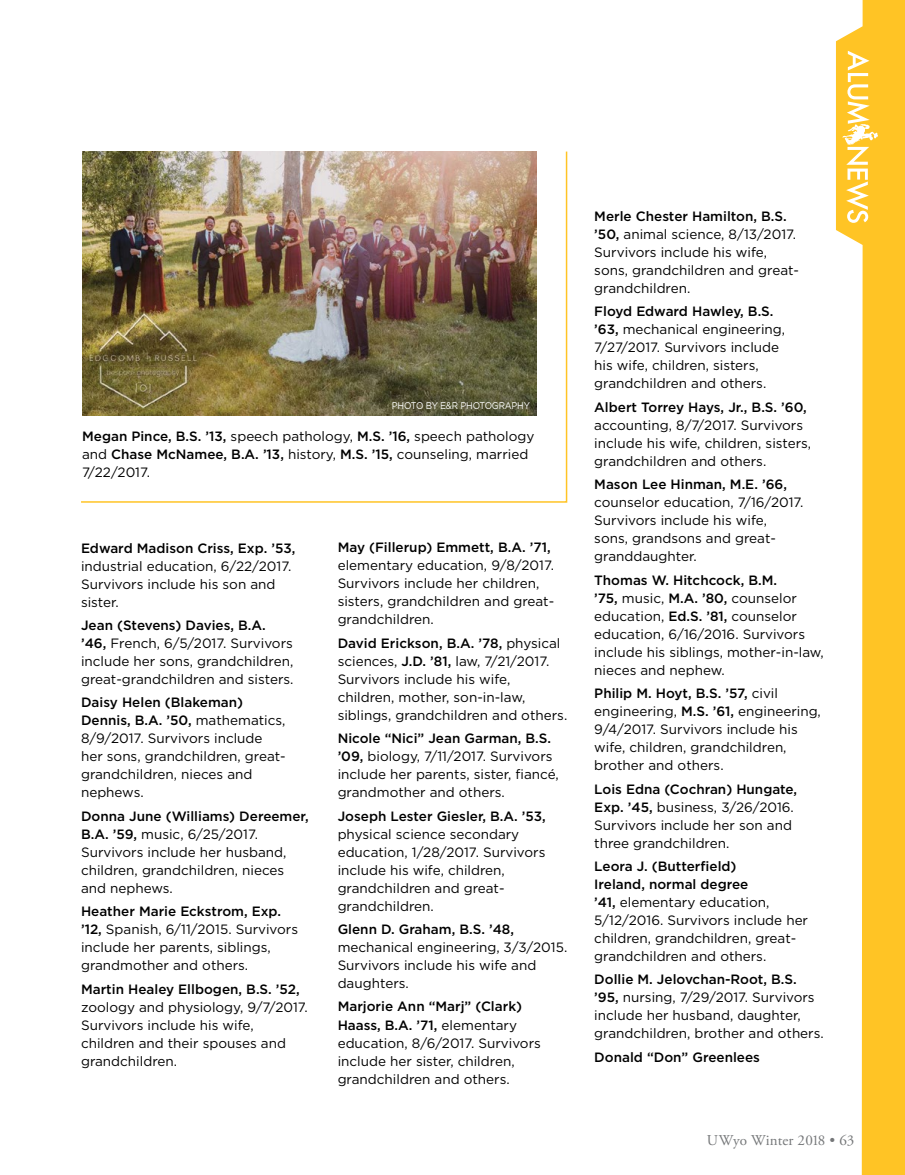
<style>
.page{position:relative;width:905px;height:1175px;background:#fff}
.page>*{position:absolute;margin:0;border:0;box-sizing:border-box;transform-origin:0 0}
.t1{font:15px "Adobe Garamond Pro";letter-spacing:.005em;color:#757779}
.t2{font:13.5px/18px "Gotham";color:#000}
.t3{font:500 13.5px "Gotham";color:#000}
.t4{font:9.75px "Gotham";letter-spacing:-.02em;color:#fff;scale:.9 1}
.s1{font-weight:500}
</style>
<div class="page">
<img style="left:81px;top:151px;width:487px;height:352px">
<svg style="left:836px;top:0;width:68px;height:1174px;fill:#ffc425"></svg>
<svg style="left:842px;top:51px;width:36px;height:172px"></svg>
<p class="t4" style="left:392px;top:399px;width:155px">PHOTO BY E&amp;R PHOTOGRAPHY</p>
<p class="t2" style="left:82px;top:426px;width:454px"><span class="s1">Megan Pince, B.S. ’13,</span> speech pathology, <span class="s1">M.S. ’16,</span> speech pathology and <span class="s1">Chase McNamee, B.A. ’13,</span> history, <span class="s1">M.S. ’15,</span> counseling, married<br>7/22/2017.</p>
<p class="t3" style="left:81px;top:539px;width:216px">Edward Madison Criss, Exp. ’53,</p>
<p class="t2" style="left:81px;top:556px;width:212px">industrial education, 6/22/2017.<br>Survivors include his son and sister.</p>
<p class="t2" style="left:81px;top:616px;width:214px"><span class="s1">Jean (Stevens) Davies, B.A. ’46,</span> French, 6/5/2017. Survivors include her sons, grandchildren, great-grandchildren and sisters.</p>
<p class="t2" style="left:81px;top:693px;width:206px"><span class="s1">Daisy Helen (Blakeman)<br>Dennis, B.A. ’50,</span> mathematics,<br>8/9/2017. Survivors include her sons, grandchildren, great&shy;grandchildren, nieces and nephews.</p>
<p class="t2" style="left:81px;top:806px;width:229px"><span class="s1">Donna June (Williams) Dereemer,<br>B.A. ’59,</span> music, 6/25/2017.<br>Survivors include her husband, children, grandchildren, nieces and nephews.</p>
<p class="t2" style="left:81px;top:902px;width:218px"><span class="s1">Heather Marie Eckstrom, Exp. ’12,</span> Spanish, 6/11/2015. Survivors include her parents, siblings, grandmother and others.</p>
<p class="t3" style="left:81px;top:980px;width:220px">Martin Healey Ellbogen, B.S. ’52,</p>
<p class="t2" style="left:81px;top:997px;width:228px">zoology and physiology, 9/7/2017.<br>Survivors include his wife, children and their spouses and grandchildren.</p>
<p class="t3" style="left:338px;top:539px;width:214px">May (Fillerup) Emmett, B.A. ’71,</p>
<p class="t2" style="left:338px;top:556px;width:218px">elementary education, 9/8/2017.<br>Survivors include her children, sisters, grandchildren and great&shy;grandchildren.</p>
<p class="t2" style="left:338px;top:633px;width:231px"><span class="s1">David Erickson, B.A. ’78,</span> physical sciences, <span class="s1">J.D. ’81,</span> law, 7/21/2017.<br>Survivors include his wife, children, mother, son-in-law, siblings, grandchildren and others.</p>
<p class="t2" style="left:338px;top:729px;width:223px"><span class="s1">Nicole “Nici” Jean Garman, B.S. ’09,</span> biology, 7/11/2017. Survivors include her parents, sister, fancé, grandmother and others.</p>
<p class="t3" style="left:338px;top:807px;width:210px">Joseph Lester Giesler, B.A. ’53,</p>
<p class="t2" style="left:338px;top:824px;width:209px">physical science secondary education, 1/28/2017. Survivors include his wife, children, grandchildren and great&shy;grandchildren.</p>
<p class="t3" style="left:338px;top:920px;width:178px">Glenn D. Graham, B.S. ’48,</p>
<p class="t2" style="left:338px;top:938px;width:231px">mechanical engineering, 3/3/2015.<br>Survivors include his wife and daughters.</p>
<p class="t2" style="left:338px;top:997px;width:205px"><span class="s1">Marjorie Ann “Marj” (Clark)<br>Haass, B.A. ’71,</span> elementary education, 8/6/2017. Survivors include her sister, children, grandchildren and others.</p>
<p class="t2" style="left:594px;top:207px;width:206px"><span class="s1">Merle Chester Hamilton, B.S. ’50,</span> animal science, 8/13/2017.<br>Survivors include his wife, sons, grandchildren and great&shy;grandchildren.</p>
<p class="t2" style="left:594px;top:302px;width:192px"><span class="s1">Floyd Edward Hawley, B.S. ’63,</span> mechanical engineering,<br>7/27/2017. Survivors include his wife, children, sisters, grandchildren and others.</p>
<p class="t3" style="left:594px;top:398px;width:214px">Albert Torrey Hays, Jr., B.S. ’60,</p>
<p class="t2" style="left:594px;top:416px;width:218px">accounting, 8/7/2017. Survivors include his wife, children, sisters, grandchildren and others.</p>
<p class="t3" style="left:594px;top:475px;width:194px">Mason Lee Hinman, M.E. ’66,</p>
<p class="t2" style="left:594px;top:493px;width:211px">counselor education, 7/16/2017.<br>Survivors include his wife, sons, grandsons and great&shy;granddaughter.</p>
<p class="t2" style="left:594px;top:570px;width:231px"><span class="s1">Thomas W. Hitchcock, B.M.<br>’75,</span> music, <span class="s1">M.A. ’80,</span> counselor education, <span class="s1">Ed.S. ’81,</span> counselor education, 6/16/2016. Survivors include his siblings, mother-in-law, nieces and nephew.</p>
<p class="t2" style="left:594px;top:684px;width:228px"><span class="s1">Philip M. Hoyt, B.S. ’57,</span> civil engineering, <span class="s1">M.S. ’61,</span> engineering,<br>9/4/2017. Survivors include his wife, children, grandchildren, brother and others.</p>
<p class="t2" style="left:594px;top:779px;width:204px"><span class="s1">Lois Edna (Cochran) Hungate,<br>Exp. ’45,</span> business, 3/26/2016.<br>Survivors include her son and three grandchildren.</p>
<p class="t2" style="left:594px;top:856px;width:215px"><span class="s1">Leora J. (Butterfeld)<br>Ireland, normal degree<br>’41,</span> elementary education,<br>5/12/2016. Survivors include her children, grandchildren, great&shy;grandchildren and others.</p>
<p class="t2" style="left:594px;top:970px;width:231px"><span class="s1">Dollie M. Jelovchan-Root, B.S. ’95,</span> nursing, 7/29/2017. Survivors include her husband, daughter, grandchildren, brother and others.</p>
<p class="t3" style="left:594px;top:1048px;width:167px">Donald “Don” Greenlees</p>
<p class="t1" style="left:706px;top:1131px;width:149px">UWyo Winter 2018 • 63</p>
</div>
